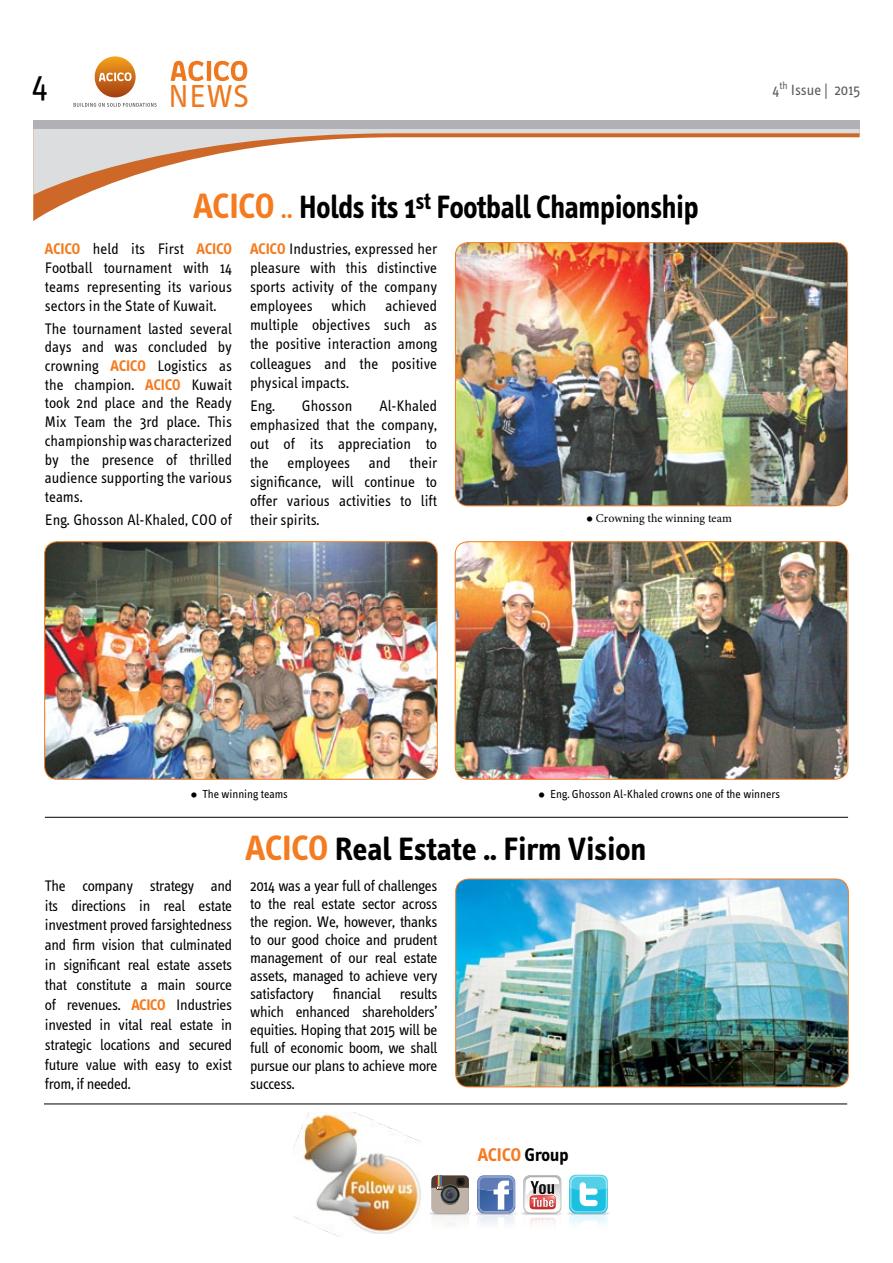
<style>
.page{position:relative;width:893px;height:1263px;background:#fff}
.page>*{position:absolute;margin:0;border:0;box-sizing:border-box;transform-origin:0 0}
.t1{font:36px "Info Text";color:#000}
.t2{font:700 33px "Info Text";letter-spacing:-.01em;color:#000;scale:.93 1}
.t3{font:700 33px "Info Text";letter-spacing:-.01em;color:#000}
.t4{font:32.85px "Info Text";color:#ee781f}
.t5{font:700 18.9px "Info Text";color:#f47b20}
.t6{font:15.75px/19px "Info Text";color:#000;text-align:justify}
.t7{font:15.3px "Info Text";color:#58595b}
.t8{font:12px "Info Text";color:#000}
.t9{font:12px "Minion Pro";color:#000}
.s1{font-size:36px;color:#f47b20}
.s2{font-weight:400;color:#f47b20}
.s3{font-weight:700;color:#f47b20}
.s4{font-family:"A Xt Muna"}
.s5{color:#000}
</style>
<div class="page">
<svg style="left:33px;top:195px;width:50px;height:26px"></svg>
<svg style="left:33px;top:128px;width:827px;height:67px"></svg>
<div style="left:33px;top:120px;width:827px;height:8px;background:#afb1b4"></div>
<svg style="left:74px;top:56px;width:83px;height:51px"></svg>
<svg style="left:171px;top:61px;width:76px;height:20px"></svg>
<hr style="left:44px;top:1104px;width:803px;height:1px;background:#000">
<img style="left:293px;top:1112px;width:129px;height:125px">
<svg style="left:523px;top:1175px;width:39px;height:49px"></svg>
<svg style="left:477px;top:1175px;width:38px;height:49px"></svg>
<svg style="left:431px;top:1175px;width:38px;height:50px"></svg>
<svg style="left:569px;top:1175px;width:39px;height:50px"></svg>
<img style="left:455px;top:243px;width:393px;height:263px">
<div style="left:455px;top:242px;width:393px;height:264px;border:1px solid #f47b20;border-radius:13px"></div>
<img style="left:45px;top:542px;width:392px;height:237px">
<div style="left:44px;top:541px;width:393px;height:238px;border:1px solid #f47b20;border-radius:13px"></div>
<img style="left:455px;top:542px;width:392px;height:237px">
<div style="left:455px;top:541px;width:393px;height:238px;border:1px solid #f47b20;border-radius:13px"></div>
<img style="left:456px;top:879px;width:392px;height:208px">
<div style="left:455px;top:879px;width:394px;height:208px;border:1px solid #f47b20;border-radius:13px"></div>
<hr style="left:45px;top:817px;width:803px;height:1px;background:#000">
<h1 class="t1" style="left:32px;top:64px;width:18px">4</h1>
<h3 class="t4" style="left:168px;top:77px;width:82px">NEWS</h3>
<h2 class="t2" style="left:193px;top:189px;width:545px"><span class="s1">ACICO</span> <span class="s2">..</span> Holds its 1<sup>st</sup> Football Championship</h2>
<p class="t6" style="left:45px;top:240px;width:189px"><span class="s3">ACICO</span> held its First <span class="s3">ACICO </span>Football tournament with 14 teams representing its various sectors in the State of Kuwait.</p>
<p class="t6" style="left:45px;top:319px;width:189px">The tournament lasted several days and was concluded by crowning <span class="s3">ACICO</span> Logistics as the champion. <span class="s3">ACICO</span> Kuwait took 2nd place and the Ready Mix Team the 3rd place. This championship was characterized by the presence of thrilled audience supporting the various teams.</p>
<p class="t6" style="left:45px;top:510px;width:189px">Eng. Ghosson Al-Khaled, COO of</p>
<p class="t6" style="left:250px;top:240px;width:189px"><span class="s3">ACICO</span> Industries, expressed her pleasure with this distinctive sports activity of the company employees which achieved multiple objectives such as the positive interaction among colleagues and the positive physical impacts.</p>
<p class="t6" style="left:250px;top:396px;width:26px">Eng.</p>
<p class="t6" style="left:302px;top:396px;width:52px">Ghosson</p>
<p class="t6" style="left:250px;top:396px;width:189px;text-indent:129px">Al-Khaled emphasized that the company, out of its appreciation to the employees and their significance, will continue to offer various activities to lift their spirits.</p>
<p class="t9" style="left:587px;top:510px;width:146px"><span class="s4">پ</span> Crowning the winning team</p>
<p class="t7" style="left:772px;top:82px;width:89px">4<sup>th</sup> Issue | 2015</p>
<p class="t8" style="left:191px;top:788px;width:98px"><span class="s4">پ</span> The winning teams</p>
<p class="t8" style="left:539px;top:788px;width:243px"><span class="s4">پ</span> Eng. Ghosson Al-Khaled crowns one of the winners</p>
<h2 class="t3" style="left:245px;top:830px;width:402px"><span class="s1">ACICO</span> Real Estate .. Firm Vision</h2>
<p class="t6" style="left:45px;top:876px;width:189px;line-height:19.8px">The company strategy and its directions in real estate investment proved farsightedness and firm vision that culminated in significant real estate assets that constitute a main source of revenues. <span class="s3">ACICO</span> Industries invested in vital real estate in strategic locations and secured future value with easy to exist from, if needed.</p>
<p class="t6" style="left:250px;top:877px;width:189px;line-height:18px">2014 was a year full of challenges to the real estate sector across the region. We, however, thanks to our good choice and prudent management of our real estate assets, managed to achieve very satisfactory financial results which enhanced shareholders’ equities. Hoping that 2015 will be full of economic boom, we shall pursue our plans to achieve more success.</p>
<p class="t5" style="left:478px;top:1143px;width:92px">ACICO <span class="s5">Group</span></p>
</div>
